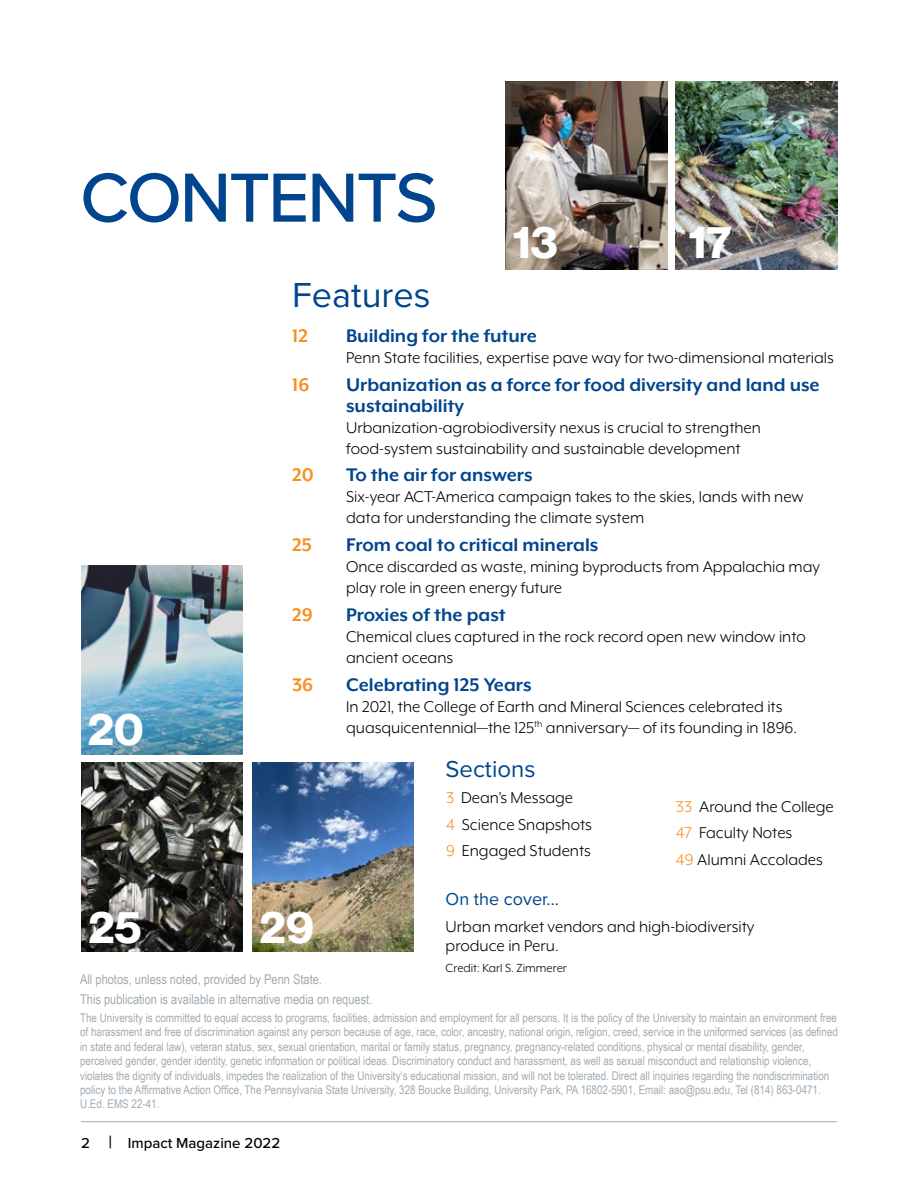
<style>
.page{position:relative;width:918px;height:1188px;background:#fff}
.page>*{position:absolute;margin:0;border:0;box-sizing:border-box;transform-origin:0 0}
.t1{font:500 72px "Proxima Nova";letter-spacing:-.03em;color:#00458d}
.t2{font:45px "N Haas Grotesk DS Pro 75 Bd";color:#fff}
.t3{font:36px "Proxima Nova";color:#00458d}
.t4{font:24px "Proxima Nova";color:#00458d}
.t5{font:700 21px/21px "Mr Eaves XL Mod OT";color:#00458d}
.t6{font:700 21px "Mr Eaves XL Mod OT";color:#f7901e}
.t7{font:18px/21px "Mr Eaves XL Mod OT";color:#000}
.t8{font:18px "Proxima Nova";color:#00458d}
.t9{font:500 15px "Proxima Nova";color:#000}
.t10{font:13.5px/19.6px "Arial Narrow";color:#a1abb2}
.t11{font:13.5px "Mr Eaves XL Mod OT";color:#000}
.t12{font:12px/14.4px "Arial Narrow";color:#a1abb2}
.s1{color:#f7901e}
.s2{font-size:18px}
</style>
<div class="page">
<hr style="left:81px;top:1121px;width:756px;height:1px;background:#000">
<img style="left:676px;top:81px;width:162px;height:189px">
<img style="left:505px;top:81px;width:162px;height:189px">
<img style="left:81px;top:565px;width:162px;height:189px">
<img style="left:252px;top:762px;width:162px;height:189px">
<img style="left:81px;top:762px;width:162px;height:189px">
<h1 class="t1" style="left:80px;top:144px;width:359px">CONTENTS</h1>
<h2 class="t2" style="left:513px;top:216px;width:47px">13</h2>
<h2 class="t2" style="left:689px;top:216px;width:44px">17</h2>
<h2 class="t2" style="left:88px;top:703px;width:57px">20</h2>
<h3 class="t3" style="left:292px;top:268px;width:140px">Features</h3>
<h3 class="t6" style="left:292px;top:324px;width:17px">12</h3>
<h3 class="t5" style="left:346px;top:325px;width:192px">Building for the future</h3>
<h3 class="t7" style="left:346px;top:347px;width:489px">Penn State facilities, expertise pave way for two-dimensional materials</h3>
<h3 class="t6" style="left:292px;top:372px;width:19px">16</h3>
<h3 class="t5" style="left:346px;top:374px;width:475px">Urbanization as a force for food diversity and land use sustainability</h3>
<h3 class="t7" style="left:346px;top:417px;width:416px">Urbanization-agrobiodiversity nexus is crucial to strengthen food-system sustainability and sustainable development</h3>
<h3 class="t6" style="left:292px;top:463px;width:23px">20</h3>
<h3 class="t5" style="left:346px;top:464px;width:188px">To the air for answers</h3>
<h3 class="t7" style="left:346px;top:486px;width:459px">Six-year ACT-America campaign takes to the skies, lands with new data for understanding the climate system</h3>
<h3 class="t6" style="left:292px;top:533px;width:21px">25</h3>
<h3 class="t5" style="left:346px;top:534px;width:254px">From coal to critical minerals</h3>
<h3 class="t7" style="left:346px;top:556px;width:476px">Once discarded as waste, mining byproducts from Appalachia may play role in green energy future</h3>
<h3 class="t6" style="left:292px;top:603px;width:22px">29</h3>
<h3 class="t5" style="left:346px;top:604px;width:161px">Proxies of the past</h3>
<h3 class="t7" style="left:346px;top:626px;width:461px">Chemical clues captured in the rock record open new window into ancient oceans</h3>
<h3 class="t6" style="left:292px;top:672px;width:23px">36</h3>
<h3 class="t5" style="left:346px;top:674px;width:187px">Celebrating 125 Years</h3>
<h3 class="t7" style="left:346px;top:696px;width:452px">In 2021, the College of Earth and Mineral Sciences celebrated its quasquicentennial—the 125<sup>th</sup> anniversary— of its founding in 1896.</h3>
<h3 class="t4" style="left:446px;top:751px;width:92px">Sections</h3>
<h3 class="t7" style="left:446px;top:785px;width:147px;line-height:26.1px"><span class="s1">3</span> Dean’s Message<br><span class="s1">4</span> Science Snapshots<br><span class="s1">9</span> Engaged Students</h3>
<h3 class="t7" style="left:676px;top:794px;width:159px;line-height:26.1px"><span class="s1">33</span> Around the College<br><span class="s1">47</span> Faculty Notes<br><span class="s1">49</span> Alumni Accolades</h3>
<h2 class="t2" style="left:88px;top:901px;width:55px">25</h2>
<h2 class="t2" style="left:260px;top:901px;width:56px">29</h2>
<h3 class="t8" style="left:446px;top:886px;width:115px">On the cover...</h3>
<h3 class="t7" style="left:446px;top:916px;width:310px;line-height:19.4px">Urban market vendors and high-biodiversity produce in Peru.</h3>
<p class="t11" style="left:446px;top:961px;width:123px">Credit: Karl S. Zimmerer</p>
<p class="t10" style="left:80px;top:969px;width:294px">All photos, unless noted, provided by Penn State.<br>This publication is available in alternative media on request.</p>
<p class="t12" style="left:80px;top:1010px;width:759px">The University is committed to equal access to programs, facilities, admission and employment for all persons. It is the policy of the University to maintain an environment free of harassment and free of discrimination against any person because of age, race, color, ancestry, national origin, religion, creed, service in the uniformed services (as defined in state and federal law), veteran status, sex, sexual orientation, marital or family status, pregnancy, pregnancy-related conditions, physical or mental disability, gender, perceived gender, gender identity, genetic information or political ideas. Discriminatory conduct and harassment, as well as sexual misconduct and relationship violence, violates the dignity of individuals, impedes the realization of the University’s educational mission, and will not be tolerated. Direct all inquiries regarding the nondiscrimination policy to the Affirmative Action Office, The Pennsylvania State University, 328 Boucke Building, University Park, PA 16802-5901, Email: aao@psu.edu, Tel (814) 863-0471.<br>U.Ed. EMS 22-41.</p>
<p class="t9" style="left:81px;top:1132px;width:201px">2 <span class="s2">|</span> Impact Magazine 2022</p>
</div>
